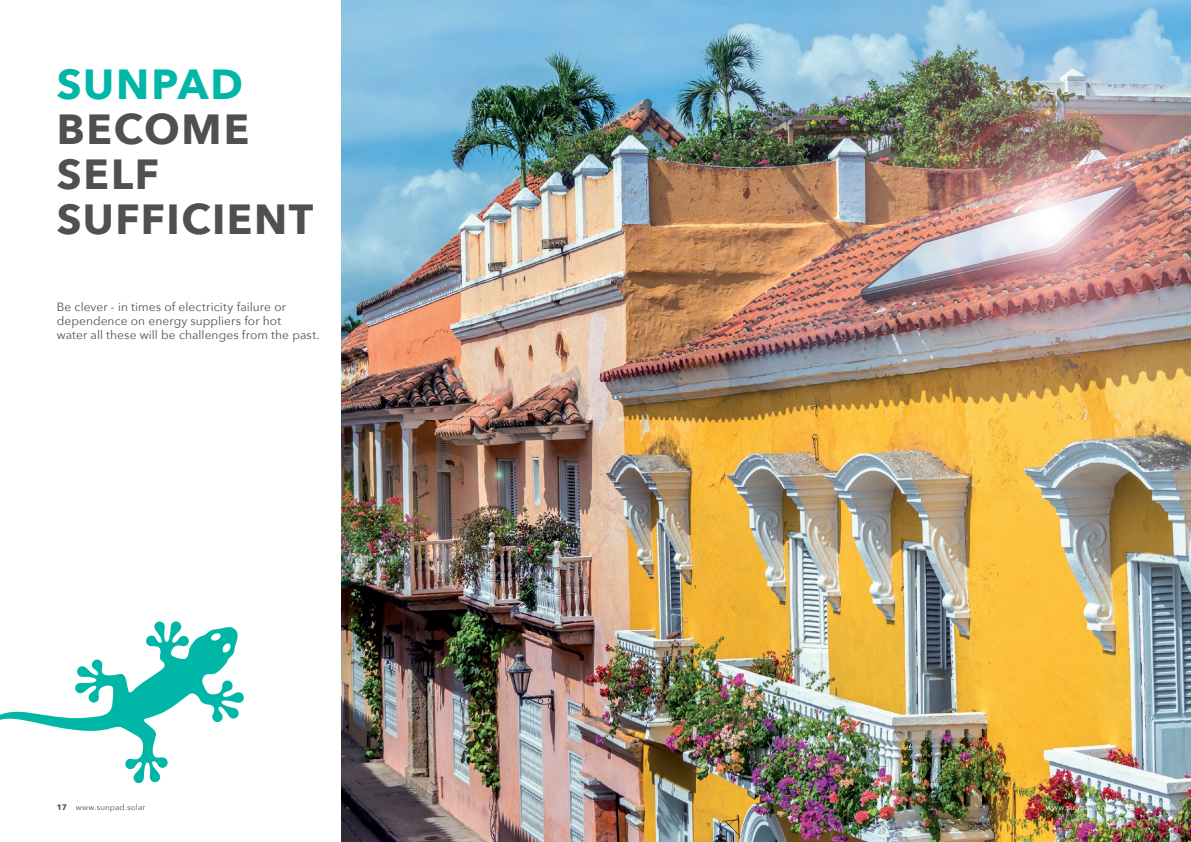
<style>
.page{position:relative;width:1191px;height:842px;background:#fff}
.page>*{position:absolute;margin:0;border:0;box-sizing:border-box;transform-origin:0 0}
.t1{font:700 42px/45px "Avenir Next";letter-spacing:.04em;color:#505052}
.t2{font:700 42px "Avenir Next";letter-spacing:.045em;color:#00b7a7}
.t3{font:12px/14px "Avenir Next";letter-spacing:.005em;color:#505052}
.t4{font:8px "Avenir Next";letter-spacing:.02em;color:#505052}
.t5{font:8px "Avenir Next";letter-spacing:.02em;color:#fff}
.s1{font-weight:700}
</style>
<div class="page">
<img style="left:341px;top:0;width:850px;height:842px">
<svg style="left:0;top:621px;width:244px;height:162px"></svg>
<h1 class="t2" style="left:57px;top:59px;width:188px">SUNPAD</h1>
<h1 class="t1" style="left:57px;top:107px;width:258px">BECOME<br>SELF<br>SUFFICIENT</h1>
<p class="t3" style="left:57px;top:300px;width:264px">Be clever - in times of electricity failure or dependence on energy suppliers for hot<br>water all these will be challenges from the past.</p>
<p class="t4" style="left:57px;top:802px;width:90px"><span class="s1">17</span> www.sunpad.solar</p>
<p class="t5" style="left:1045px;top:802px;width:90px">www.sunpad.solar <span class="s1">18</span></p>
</div>
